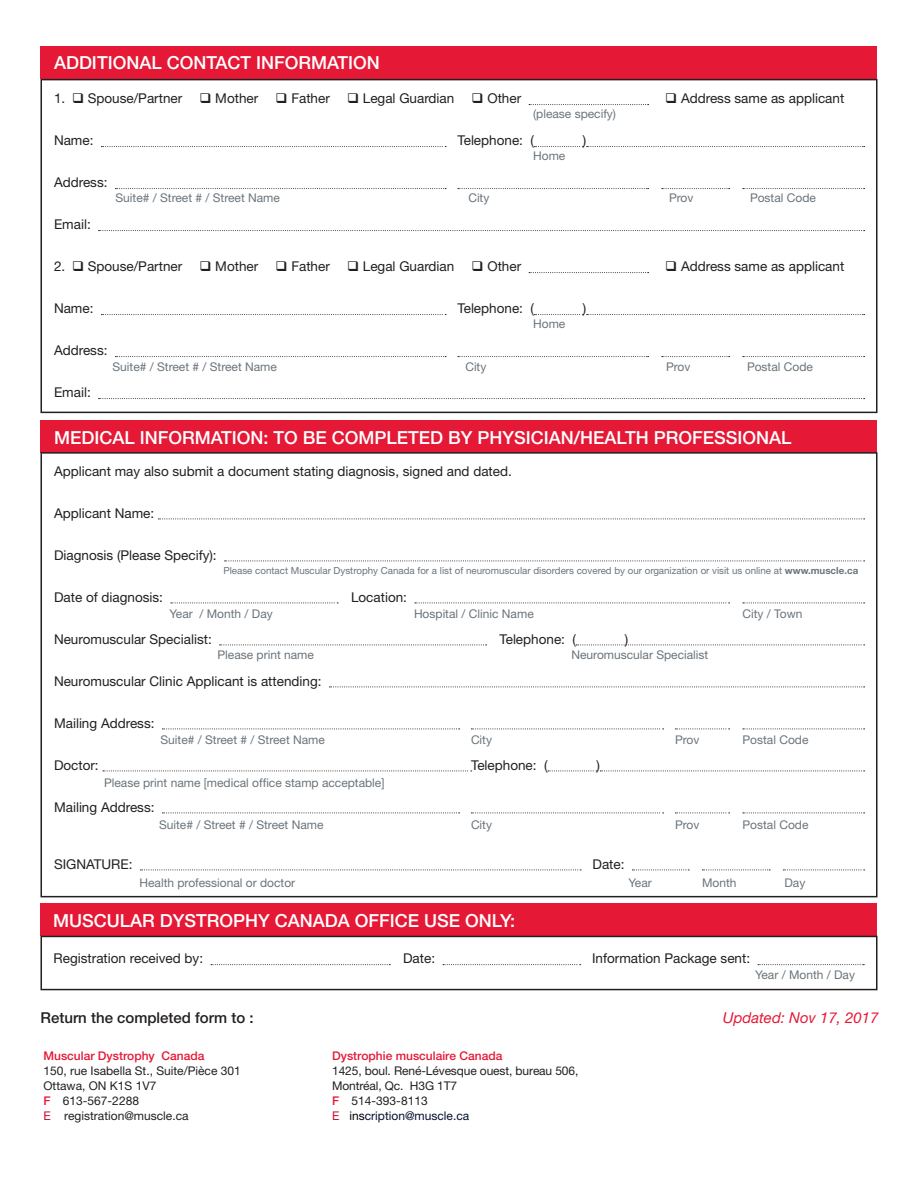
<style>
.page{position:relative;width:918px;height:1188px;background:#fff}
.page>*{position:absolute;margin:0;border:0;box-sizing:border-box;transform-origin:0 0}
.t1{font:500 18px "Helvetica Neue LT Pro";color:#fff}
.t2{font:500 15px "Helvetica Neue LT Pro";color:#231f20}
.t3{font:italic 15px "Helvetica Neue LT Pro";color:#e51836}
.t4{font:13.5px "Helvetica Neue LT Pro";color:#231f20}
.t5{font:12px "Helvetica Neue LT Pro";color:#6a747b}
.t6{font:12px/15px "Helvetica Neue LT Pro";color:#231f20}
.t7{font:9.75px "Helvetica Neue LT Pro";color:#6a747b}
.s1{font-weight:700}
.s2{font-weight:500;color:#e51836}
.s3{color:#c8102e}
.s4{color:#000}
.s5{color:#04102e}
</style>
<div class="page">
<div style="left:40px;top:420px;width:838px;height:32px;background:#e51836"></div>
<div style="left:40px;top:903px;width:838px;height:33px;background:#e51836"></div>
<div style="left:40px;top:452px;width:838px;height:445px;border:2px solid #231f20"></div>
<div style="left:40px;top:936px;width:838px;height:54px;border:2px solid #231f20"></div>
<svg style="left:158px;top:519px;width:707px;height:1px"></svg>
<svg style="left:225px;top:561px;width:640px;height:1px"></svg>
<svg style="left:171px;top:603px;width:167px;height:1px"></svg>
<svg style="left:415px;top:603px;width:315px;height:1px"></svg>
<svg style="left:743px;top:603px;width:122px;height:1px"></svg>
<svg style="left:220px;top:645px;width:267px;height:1px"></svg>
<svg style="left:576px;top:645px;width:289px;height:1px"></svg>
<svg style="left:329px;top:687px;width:536px;height:1px"></svg>
<svg style="left:162px;top:729px;width:298px;height:1px"></svg>
<svg style="left:471px;top:729px;width:193px;height:1px"></svg>
<svg style="left:675px;top:729px;width:55px;height:1px"></svg>
<svg style="left:743px;top:729px;width:122px;height:1px"></svg>
<svg style="left:103px;top:771px;width:369px;height:1px"></svg>
<svg style="left:548px;top:771px;width:317px;height:1px"></svg>
<svg style="left:162px;top:813px;width:298px;height:1px"></svg>
<svg style="left:471px;top:813px;width:193px;height:1px"></svg>
<svg style="left:675px;top:813px;width:55px;height:1px"></svg>
<svg style="left:743px;top:813px;width:122px;height:1px"></svg>
<svg style="left:140px;top:870px;width:441px;height:1px"></svg>
<svg style="left:632px;top:870px;width:57px;height:1px"></svg>
<svg style="left:702px;top:870px;width:68px;height:1px"></svg>
<svg style="left:783px;top:870px;width:82px;height:1px"></svg>
<svg style="left:211px;top:964px;width:179px;height:1px"></svg>
<svg style="left:443px;top:964px;width:138px;height:1px"></svg>
<svg style="left:758px;top:964px;width:106px;height:1px"></svg>
<div style="left:40px;top:47px;width:838px;height:32px;background:#e51836"></div>
<div style="left:40px;top:79px;width:838px;height:334px;border:2px solid #231f20"></div>
<svg style="left:529px;top:104px;width:120px;height:1px"></svg>
<svg style="left:101px;top:146px;width:345px;height:1px"></svg>
<svg style="left:534px;top:146px;width:331px;height:1px"></svg>
<svg style="left:115px;top:188px;width:331px;height:1px"></svg>
<svg style="left:458px;top:188px;width:191px;height:1px"></svg>
<svg style="left:662px;top:188px;width:68px;height:1px"></svg>
<svg style="left:743px;top:188px;width:122px;height:1px"></svg>
<svg style="left:99px;top:230px;width:766px;height:1px"></svg>
<svg style="left:529px;top:272px;width:120px;height:1px"></svg>
<svg style="left:101px;top:314px;width:345px;height:1px"></svg>
<svg style="left:534px;top:314px;width:331px;height:1px"></svg>
<svg style="left:115px;top:356px;width:331px;height:1px"></svg>
<svg style="left:458px;top:356px;width:191px;height:1px"></svg>
<svg style="left:662px;top:356px;width:68px;height:1px"></svg>
<svg style="left:743px;top:356px;width:122px;height:1px"></svg>
<svg style="left:99px;top:398px;width:766px;height:1px"></svg>
<p class="t1" style="left:54px;top:52px;width:327px">ADDITIONAL CONTACT INFORMATION</p>
<p class="t4" style="left:54px;top:90px;width:130px">1. ❑ Spouse/Partner</p>
<p class="t4" style="left:200px;top:90px;width:60px">❑ Mother</p>
<p class="t4" style="left:276px;top:90px;width:56px">❑ Father</p>
<p class="t4" style="left:347px;top:90px;width:109px">❑ Legal Guardian</p>
<p class="t4" style="left:472px;top:90px;width:51px">❑ Other</p>
<p class="t4" style="left:665px;top:90px;width:181px">❑ Address same as applicant</p>
<p class="t4" style="left:54px;top:132px;width:41px">Name:</p>
<p class="t4" style="left:458px;top:132px;width:78px">Telephone: (</p>
<p class="t4" style="left:583px;top:132px;width:5px">)</p>
<p class="t4" style="left:54px;top:174px;width:55px">Address:</p>
<p class="t4" style="left:54px;top:216px;width:38px">Email:</p>
<p class="t4" style="left:54px;top:258px;width:130px">2. ❑ Spouse/Partner</p>
<p class="t4" style="left:200px;top:258px;width:60px">❑ Mother</p>
<p class="t4" style="left:276px;top:258px;width:56px">❑ Father</p>
<p class="t4" style="left:347px;top:258px;width:109px">❑ Legal Guardian</p>
<p class="t4" style="left:472px;top:258px;width:51px">❑ Other</p>
<p class="t4" style="left:665px;top:258px;width:181px">❑ Address same as applicant</p>
<p class="t4" style="left:54px;top:300px;width:41px">Name:</p>
<p class="t4" style="left:458px;top:300px;width:78px">Telephone: (</p>
<p class="t4" style="left:583px;top:300px;width:5px">)</p>
<p class="t4" style="left:54px;top:342px;width:55px">Address:</p>
<p class="t4" style="left:54px;top:384px;width:38px">Email:</p>
<p class="t5" style="left:533px;top:106px;width:84px">(please specify)</p>
<p class="t5" style="left:533px;top:148px;width:34px">Home</p>
<p class="t5" style="left:116px;top:191px;width:166px">Suite# / Street # / Street Name</p>
<p class="t5" style="left:468px;top:191px;width:23px">City</p>
<p class="t5" style="left:669px;top:191px;width:26px">Prov</p>
<p class="t5" style="left:750px;top:191px;width:67px">Postal Code</p>
<p class="t5" style="left:533px;top:317px;width:34px">Home</p>
<p class="t5" style="left:112px;top:359px;width:166px">Suite# / Street # / Street Name</p>
<p class="t5" style="left:465px;top:359px;width:23px">City</p>
<p class="t5" style="left:666px;top:359px;width:26px">Prov</p>
<p class="t5" style="left:747px;top:359px;width:67px">Postal Code</p>
<p class="t1" style="left:54px;top:427px;width:739px">MEDICAL INFORMATION: TO BE COMPLETED BY PHYSICIAN/HEALTH PROFESSIONAL</p>
<p class="t4" style="left:54px;top:462px;width:459px">Applicant may also submit a document stating diagnosis, signed and dated.</p>
<p class="t4" style="left:54px;top:504px;width:102px">Applicant Name:</p>
<p class="t4" style="left:54px;top:546px;width:164px">Diagnosis (Please Specify):</p>
<p class="t4" style="left:54px;top:588px;width:111px">Date of diagnosis:</p>
<p class="t4" style="left:351px;top:588px;width:58px">Location:</p>
<p class="t4" style="left:54px;top:630px;width:159px">Neuromuscular Specialist:</p>
<p class="t4" style="left:500px;top:630px;width:78px">Telephone: (</p>
<p class="t4" style="left:625px;top:630px;width:5px">)</p>
<p class="t4" style="left:54px;top:672px;width:269px">Neuromuscular Clinic Applicant is attending:</p>
<p class="t4" style="left:54px;top:714px;width:102px">Mailing Address:</p>
<p class="t4" style="left:54px;top:756px;width:46px">Doctor:</p>
<p class="t4" style="left:471px;top:756px;width:78px">Telephone: (</p>
<p class="t4" style="left:596px;top:756px;width:5px">)</p>
<p class="t4" style="left:54px;top:798px;width:102px">Mailing Address:</p>
<p class="t7" style="left:224px;top:565px;width:636px">Please contact Muscular Dystrophy Canada for a list of neuromuscular disorders covered by our organization or visit us online at <span class="s1">www.muscle.ca</span></p>
<p class="t5" style="left:170px;top:606px;width:105px">Year / Month / Day</p>
<p class="t5" style="left:414px;top:606px;width:121px">Hospital / Clinic Name</p>
<p class="t5" style="left:742px;top:606px;width:61px">City / Town</p>
<p class="t5" style="left:218px;top:648px;width:98px">Please print name</p>
<p class="t5" style="left:572px;top:648px;width:138px">Neuromuscular Specialist</p>
<p class="t5" style="left:160px;top:732px;width:166px">Suite# / Street # / Street Name</p>
<p class="t5" style="left:471px;top:732px;width:23px">City</p>
<p class="t5" style="left:675px;top:732px;width:26px">Prov</p>
<p class="t5" style="left:742px;top:732px;width:67px">Postal Code</p>
<p class="t5" style="left:104px;top:775px;width:282px">Please print name [medical office stamp acceptable]</p>
<p class="t5" style="left:159px;top:817px;width:166px">Suite# / Street # / Street Name</p>
<p class="t5" style="left:471px;top:817px;width:23px">City</p>
<p class="t5" style="left:675px;top:817px;width:26px">Prov</p>
<p class="t5" style="left:742px;top:817px;width:67px">Postal Code</p>
<p class="t4" style="left:54px;top:855px;width:80px">SIGNATURE:</p>
<p class="t4" style="left:593px;top:855px;width:34px">Date:</p>
<p class="t5" style="left:140px;top:875px;width:157px">Health professional or doctor</p>
<p class="t5" style="left:628px;top:875px;width:25px">Year</p>
<p class="t5" style="left:702px;top:875px;width:36px">Month</p>
<p class="t5" style="left:784px;top:875px;width:22px">Day</p>
<p class="t1" style="left:53px;top:909px;width:464px">MUSCULAR DYSTROPHY CANADA OFFICE USE ONLY:</p>
<p class="t4" style="left:54px;top:950px;width:151px">Registration received by:</p>
<p class="t4" style="left:403px;top:950px;width:34px">Date:</p>
<p class="t4" style="left:592px;top:950px;width:160px">Information Package sent:</p>
<p class="t2" style="left:40px;top:1009px;width:215px">Return the completed form to :</p>
<p class="t6" style="left:43px;top:1048px;width:199px"><span class="s2">Muscular Dystrophy Canada<br></span>150, rue Isabella St., Suite/Pièce 301<br>Ottawa, ON K1S 1V7<br><span class="s2">F</span> 613-567-2288<br><span class="s3">E</span> registration@muscle.ca</p>
<p class="t6" style="left:332px;top:1048px;width:248px"><span class="s2">Dystrophie musculaire Canada<br></span>1425, boul. René-Lévesque ouest, bureau 506,<br>Montréal, Qc. H3G 1T7<br><span class="s2">F</span> 514-393-8113<br><span class="s3">E</span> <span class="s4">ins</span><span class="s5">cription@muscle.ca</span></p>
<p class="t5" style="left:755px;top:967px;width:102px">Year / Month / Day</p>
<p class="t3" style="left:723px;top:1008px;width:157px">Updated: Nov 17, 2017</p>
</div>
